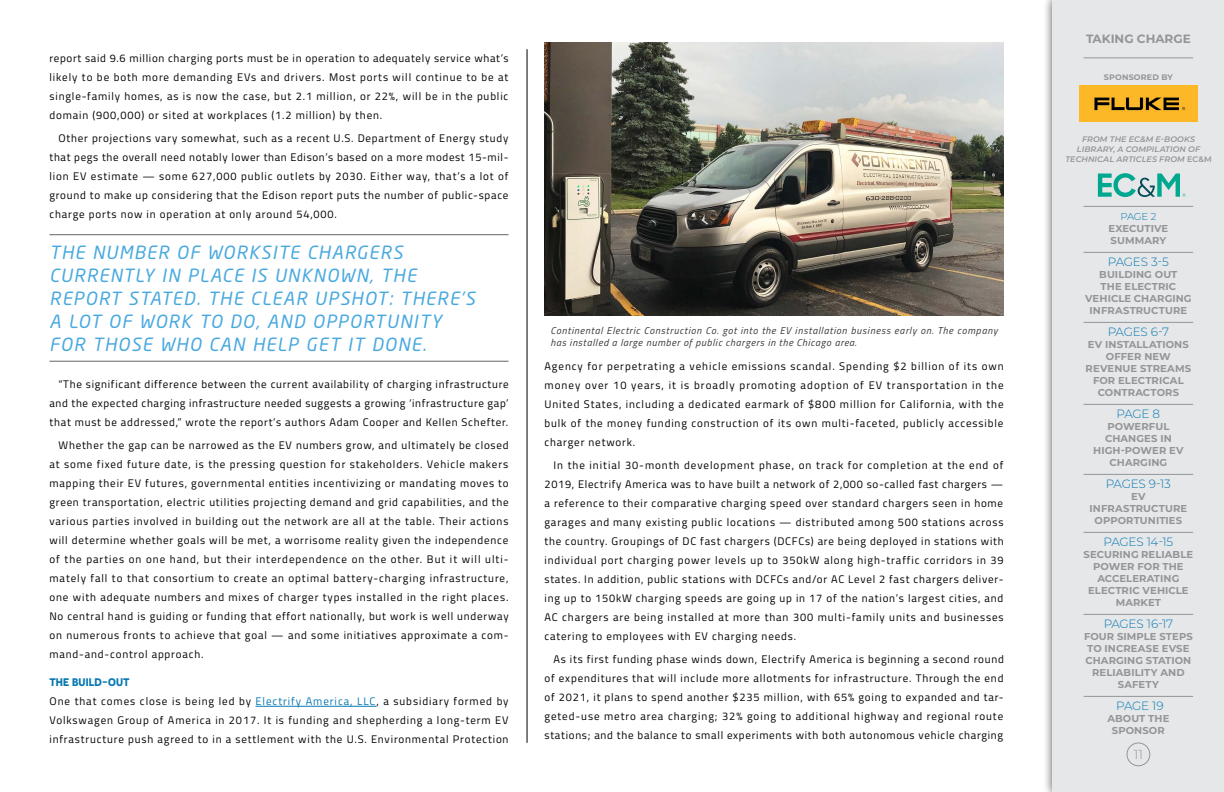
<style>
.page{position:relative;width:1224px;height:792px;background:#fff}
.page>*{position:absolute;margin:0;border:0;box-sizing:border-box;transform-origin:0 0}
.t1{font:italic 18px/23px "Neo Sans W1 G";letter-spacing:.07em;color:#49a9df}
.t2{font:300 13px "Montserrat";color:#939598}
.t3{font:300 12px "Montserrat";letter-spacing:-.02em;color:#0778b2}
.t4{font:700 12px "Montserrat";color:#939598}
.t5{font:11px/19px "Titillium Web";letter-spacing:.075em;color:#000;text-align:justify}
.t6{font:700 11px "Novecentosans";letter-spacing:.015em;color:#0778b2}
.t7{font:700 10px/12px "Montserrat";letter-spacing:.01em;color:#939598;text-align:center}
.t8{font:italic 10px/12px "Titillium Web";letter-spacing:.075em;color:#383838}
.t9{font:300 10px "Montserrat";color:#0778b2}
.t10{font:italic 600 8px/10px "Montserrat";letter-spacing:.01em;color:#939598;text-align:center}
.t11{font:700 8px "Montserrat";letter-spacing:.02em;color:#939598}
.s1{color:#0778b2}
.s2{font-style:normal}
</style>
<div class="page">
<div style="left:1043px;top:0;width:181px;height:792px;background:#000;opacity:.75"></div>
<div style="left:1053px;top:0;width:171px;height:792px;background:#e6e7e8"></div>
<hr style="left:1084px;top:206px;width:109px;height:1px;background:#939598">
<hr style="left:1084px;top:252px;width:109px;height:1px;background:#939598">
<hr style="left:1084px;top:322px;width:109px;height:1px;background:#939598">
<hr style="left:1084px;top:404px;width:109px;height:1px;background:#939598">
<hr style="left:1084px;top:474px;width:109px;height:1px;background:#939598">
<hr style="left:1084px;top:532px;width:109px;height:1px;background:#939598">
<hr style="left:1084px;top:614px;width:109px;height:1px;background:#939598">
<hr style="left:1084px;top:696px;width:109px;height:1px;background:#939598">
<hr style="left:1084px;top:58px;width:109px;height:1px;background:#939598">
<div style="left:1127px;top:742px;width:23px;height:24px;border:1px solid #939598;border-radius:50%"></div>
<svg style="left:1098px;top:173px;width:88px;height:24px"></svg>
<hr style="left:50px;top:234px;width:459px;height:1px;background:#636467">
<hr style="left:50px;top:361px;width:459px;height:1px;background:#636467">
<hr style="left:256px;top:706px;width:120px;height:1px;background:#0778b2">
<img style="left:545px;top:42px;width:459px;height:274px">
<img style="left:1079px;top:86px;width:119px;height:36px">
<hr style="left:527px;top:50px;width:1px;height:692px;background:#000">
<p class="t5" style="left:50px;top:48px;width:461px">report said 9.6 million charging ports must be in operation to adequately service what’s likely to be both more demanding EVs and drivers. Most ports will continue to be at single-family homes, as is now the case, but 2.1 million, or 22%, will be in the public domain (900,000) or sited at workplaces (1.2 million) by then.</p>
<p class="t5" style="left:50px;top:128px;width:461px;text-indent:9px">Other projections vary somewhat, such as a recent U.S. Department of Energy study that pegs the overall need notably lower than Edison’s based on a more modest 15-mil&shy;lion EV estimate — some 627,000 public outlets by 2030. Either way, that’s a lot of ground to make up considering that the Edison report puts the number of public-space charge ports now in operation at only around 54,000.</p>
<h1 class="t1" style="left:50px;top:241px;width:427px">THE NUMBER OF WORKSITE CHARGERS CURRENTLY IN PLACE IS UNKNOWN, THE REPORT STATED. THE CLEAR UPSHOT: THERE’S A LOT OF WORK TO DO, AND OPPORTUNITY FOR THOSE WHO CAN HELP GET IT DONE.</h1>
<p class="t5" style="left:50px;top:374px;width:461px;text-indent:9px">“The significant difference between the current availability of charging infrastructure and the expected charging infrastructure needed suggests a growing ‘infrastructure gap’ that must be addressed,” wrote the report’s authors Adam Cooper and Kellen Schefter.</p>
<p class="t5" style="left:50px;top:435px;width:461px;text-indent:9px">Whether the gap can be narrowed as the EV numbers grow, and ultimately be closed at some fixed future date, is the pressing question for stakeholders. Vehicle makers mapping their EV futures, governmental entities incentivizing or mandating moves to green transportation, electric utilities projecting demand and grid capabilities, and the various parties involved in building out the network are all at the table. Their actions will determine whether goals will be met, a worrisome reality given the independence of the parties on one hand, but their interdependence on the other. But it will ulti&shy;mately fall to that consortium to create an optimal battery-charging infrastructure, one with adequate numbers and mixes of charger types installed in the right places.<br>No central hand is guiding or funding that effort nationally, but work is well underway on numerous fronts to achieve that goal — and some initiatives approximate a com&shy;mand-and-control approach.</p>
<p class="t6" style="left:50px;top:676px;width:82px">THE BUILD-OUT</p>
<p class="t5" style="left:50px;top:691px;width:461px">One that comes close is being led by <span class="s1">Electrify America, LLC</span>, a subsidiary formed by Volkswagen Group of America in 2017. It is funding and shepherding a long-term EV infrastructure push agreed to in a settlement with the U.S. Environmental Protection</p>
<p class="t8" style="left:551px;top:324px;width:449px">Continental Electric Construction Co. got into the EV installation business early on. The company has installed a large number of public chargers in the Chicago area.</p>
<p class="t5" style="left:545px;top:357px;width:461px">Agency for perpetrating a vehicle emissions scandal. Spending $2 billion of its own money over 10 years, it is broadly promoting adoption of EV transportation in the United States, including a dedicated earmark of $800 million for California, with the bulk of the money funding construction of its own multi-faceted, publicly accessible charger network.</p>
<p class="t5" style="left:545px;top:456px;width:461px;text-indent:9px">In the initial 30-month development phase, on track for completion at the end of 2019, Electrify America was to have built a network of 2,000 so-called fast chargers — a reference to their comparative charging speed over standard chargers seen in home garages and many existing public locations — distributed among 500 stations across the country. Groupings of DC fast chargers (DCFCs) are being deployed in stations with individual port charging power levels up to 350kW along high-traffic corridors in 39 states. In addition, public stations with DCFCs and/or AC Level 2 fast chargers deliver&shy;ing up to 150kW charging speeds are going up in 17 of the nation’s largest cities, and AC chargers are being installed at more than 300 multi-family units and businesses catering to employees with EV charging needs.</p>
<p class="t5" style="left:545px;top:649px;width:461px;text-indent:9px">As its first funding phase winds down, Electrify America is beginning a second round of expenditures that will include more allotments for infrastructure. Through the end of 2021, it plans to spend another $235 million, with 65% going to expanded and tar&shy;geted-use metro area charging; 32% going to additional highway and regional route stations; and the balance to small experiments with both autonomous vehicle charging</p>
<p class="t4" style="left:1086px;top:30px;width:106px">TAKING CHARGE</p>
<p class="t11" style="left:1104px;top:72px;width:70px">SPONSORED BY</p>
<p class="t10" style="left:1065px;top:134px;width:148px">FROM THE EC&amp;M E-BOOKS<br>LIBRARY, A COMPILATION OF<br>TECHNICAL ARTICLES FROM <span class="s2">EC&amp;M</span></p>
<p class="t9" style="left:1120px;top:210px;width:38px">PAGE 2</p>
<p class="t7" style="left:1108px;top:222px;width:61px;text-align:left">EXECUTIVE<br>SUMMARY</p>
<p class="t3" style="left:1108px;top:254px;width:62px">PAGES 3-5</p>
<p class="t7" style="left:1085px;top:268px;width:108px">BUILDING OUT<br>THE ELECTRIC<br>VEHICLE CHARGING<br>INFRASTRUCTURE</p>
<p class="t3" style="left:1108px;top:324px;width:63px">PAGES 6-7</p>
<p class="t7" style="left:1086px;top:338px;width:107px">EV INSTALLATIONS<br>OFFER NEW<br>REVENUE STREAMS<br>FOR ELECTRICAL<br>CONTRACTORS</p>
<p class="t3" style="left:1117px;top:406px;width:45px">PAGE 8</p>
<p class="t7" style="left:1093px;top:420px;width:92px">POWERFUL<br>CHANGES IN<br>HIGH-POWER EV<br>CHARGING</p>
<p class="t3" style="left:1106px;top:476px;width:67px">PAGES 9-13</p>
<p class="t7" style="left:1090px;top:490px;width:99px">EV<br>INFRASTRUCTURE<br>OPPORTUNITIES</p>
<p class="t3" style="left:1104px;top:534px;width:71px">PAGES 14-15</p>
<p class="t7" style="left:1084px;top:548px;width:111px">SECURING RELIABLE<br>POWER FOR THE<br>ACCELERATING<br>ELECTRIC VEHICLE<br>MARKET</p>
<p class="t3" style="left:1104px;top:616px;width:71px">PAGES 16-17</p>
<p class="t7" style="left:1084px;top:630px;width:110px">FOUR SIMPLE STEPS<br>TO INCREASE EVSE<br>CHARGING STATION<br>RELIABILITY AND<br>SAFETY</p>
<p class="t3" style="left:1116px;top:698px;width:49px">PAGE 19</p>
<p class="t7" style="left:1107px;top:712px;width:64px">ABOUT THE<br>SPONSOR</p>
<p class="t2" style="left:1134px;top:745px;width:11px">11</p>
</div>
